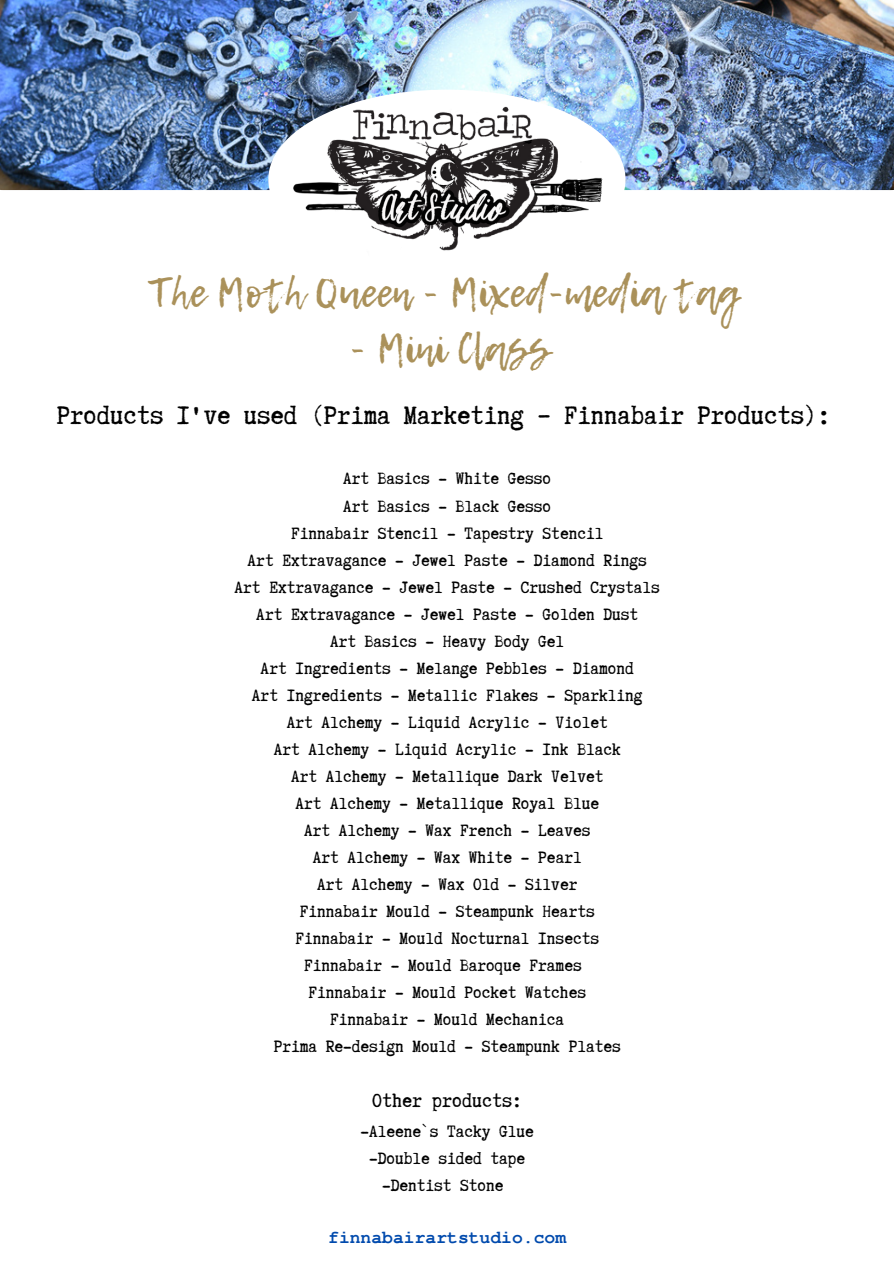
<style>
.page{position:relative;width:894px;height:1264px;background:#fff}
.page>*{position:absolute;margin:0;border:0;box-sizing:border-box;transform-origin:0 0}
.t1{font:40.5px "Lemon Tuesday";color:#aa915a}
.t2{font:30px "Truetypewriter Polygl OTT";color:#000}
.t3{font:22.5px "Truetypewriter Polygl OTT";color:#000}
.t4{font:19.5px/27px "Truetypewriter Polygl OTT";color:#000;text-align:center}
.t5{font:700 18px "Tlwg Typewriter";color:#004aad}
</style>
<div class="page">
<img style="left:0;top:0;width:893px;height:190px">
<img style="left:268px;top:90px;width:357px;height:100px">
<img style="left:268px;top:102px;width:351px;height:149px">
<h1 class="t1" style="left:149px;top:262px;width:591px">The Moth Queen - Mixed-media tag</h1>
<h1 class="t1" style="left:349px;top:318px;width:202px">- Mini Class</h1>
<h2 class="t2" style="left:57px;top:399px;width:775px">Products I've used (Prima Marketing – Finnabair Products):</h2>
<p class="t4" style="left:234px;top:465px;width:426px">Art Basics - White Gesso<br>Art Basics - Black Gesso<br>Finnabair Stencil - Tapestry Stencil<br>Art Extravagance - Jewel Paste - Diamond Rings Art Extravagance - Jewel Paste - Crushed Crystals Art Extravagance - Jewel Paste - Golden Dust<br>Art Basics - Heavy Body Gel<br>Art Ingredients - Melange Pebbles - Diamond<br>Art Ingredients - Metallic Flakes - Sparkling<br>Art Alchemy - Liquid Acrylic - Violet<br>Art Alchemy - Liquid Acrylic - Ink Black<br>Art Alchemy - Metallique Dark Velvet<br>Art Alchemy - Metallique Royal Blue<br>Art Alchemy - Wax French - Leaves<br>Art Alchemy - Wax White - Pearl<br>Art Alchemy - Wax Old - Silver<br>Finnabair Mould - Steampunk Hearts<br>Finnabair - Mould Nocturnal Insects<br>Finnabair - Mould Baroque Frames<br>Finnabair - Mould Pocket Watches<br>Finnabair - Mould Mechanica<br>Prima Re-design Mould - Steampunk Plates</p>
<p class="t3" style="left:372px;top:1089px;width:151px">Other products:</p>
<p class="t4" style="left:360px;top:1117px;width:175px">-Aleene`s Tacky Glue -Double sided tape -Dentist Stone</p>
<p class="t5" style="left:328px;top:1225px;width:239px">finnabairartstudio.com</p>
</div>
